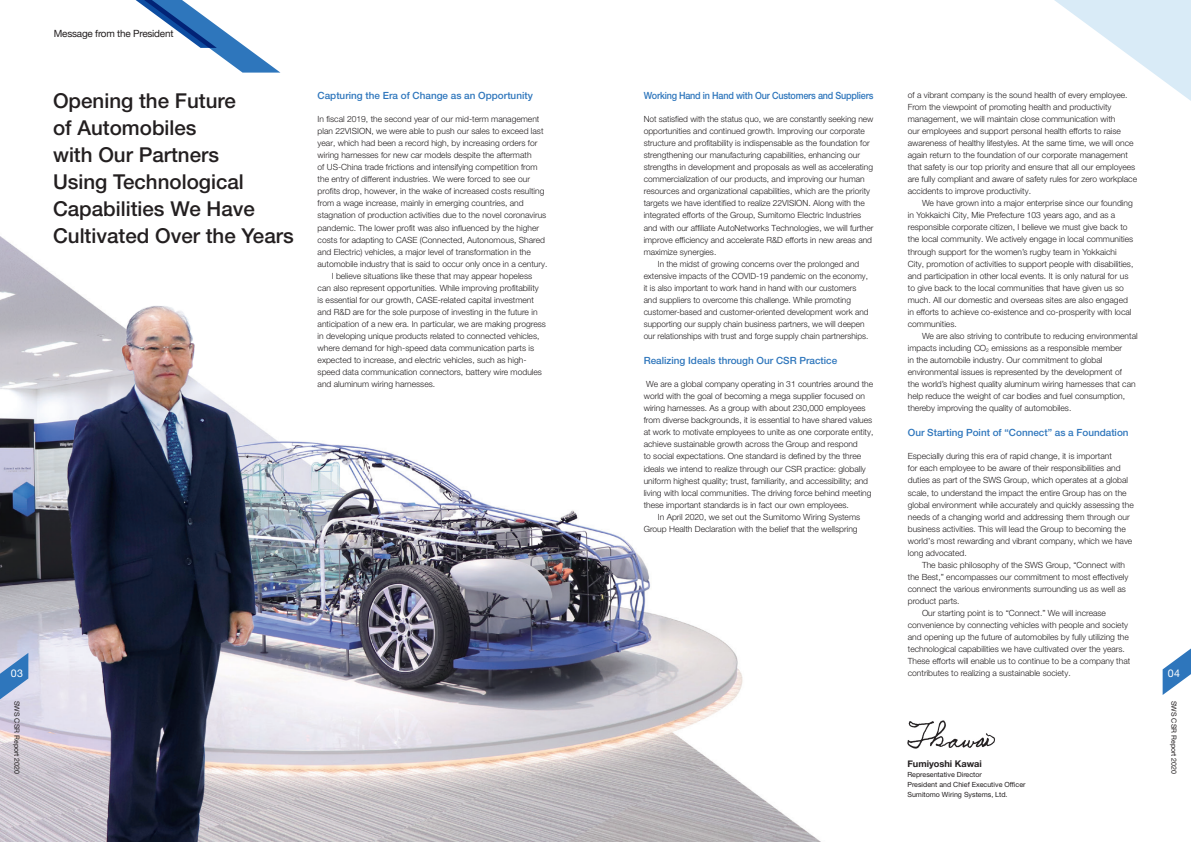
<style>
.page{position:relative;width:1191px;height:842px;background:#fff}
.page>*{position:absolute;margin:0;border:0;box-sizing:border-box;transform-origin:0 0}
.t1{font:500 20.6px/26.9px "Helvetica Neue LT Pro";color:#231f20}
.t2{font:10.6px "Helvetica Neue LT Pro";color:#fff}
.t3{font:500 9.9px "Helvetica Neue LT Pro";color:#2e76bc}
.t4{font:500 9.9px "Helvetica Neue LT Pro";letter-spacing:-.02em;color:#2e76bc;scale:.91 1}
.t5{font:9.9px "Helvetica Neue";letter-spacing:-.02em;color:#231f20}
.t6{font:700 9.2px "Helvetica Neue";color:#231f20}
.英語_本文_2020{font:300 8.5px/12px "Helvetica Neue LT Pro";color:#231f20}
.英語_本文_2020_下げなし{font:300 8.5px/12px "Helvetica Neue LT Pro";color:#231f20}
.t7{font:7.1px "Helvetica Neue LT Pro";color:#231f20}
</style>
<div class="page">
<img style="left:0;top:72px;width:918px;height:770px">
<svg style="left:1054px;top:0;width:137px;height:101px"></svg>
<img style="left:44px;top:294px;width:232px;height:548px">
<svg style="left:24px;top:0;width:256px;height:73px"></svg>
<img style="left:904px;top:715px;width:91px;height:33px">
<svg style="left:0;top:653px;width:28px;height:53px"></svg>
<svg style="left:1162px;top:648px;width:29px;height:47px"></svg>
<p class="t5" style="left:54px;top:26px;width:121px">Message from the President</p>
<p class="英語_本文_2020" style="left:907px;top:89px;width:231px">of a vibrant company is the sound health of every employee.<br>From the viewpoint of promoting health and productivity management, we will maintain close communication with<br>our employees and support personal health efforts to raise awareness of healthy lifestyles. At the same time, we will once again return to the foundation of our corporate management that safety is our top priority and ensure that all our employees are fully compliant and aware of safety rules for zero workplace accidents to improve productivity.</p>
<p class="英語_本文_2020" style="left:907px;top:197px;width:227px;text-indent:14px">We have grown into a major enterprise since our founding in Yokkaichi City, Mie Prefecture 103 years ago, and as a responsible corporate citizen, I believe we must give back to the local community. We actively engage in local communities through support for the women’s rugby team in Yokkaichi City, promotion of activities to support people with disabilities, and participation in other local events. It is only natural for us to give back to the local communities that have given us so much. All our domestic and overseas sites are also engaged in efforts to achieve co-existence and co-prosperity with local communities.</p>
<p class="英語_本文_2020" style="left:907px;top:330px;width:231px;text-indent:14px">We are also striving to contribute to reducing environmental impacts including CO<sub>2</sub> emissions as a responsible member<br>in the automobile industry. Our commitment to global environmental issues is represented by the development of<br>the world’s highest quality aluminum wiring harnesses that can help reduce the weight of car bodies and fuel consumption, thereby improving the quality of automobiles.</p>
<p class="t3" style="left:907px;top:427px;width:222px">Our Starting Point of “Connect” as a Foundation</p>
<p class="英語_本文_2020_下げなし" style="left:907px;top:450px;width:227px">Especially during this era of rapid change, it is important<br>for each employee to be aware of their responsibilities and duties as part of the SWS Group, which operates at a global scale, to understand the impact the entire Group has on the global environment while accurately and quickly assessing the needs of a changing world and addressing them through our business activities. This will lead the Group to becoming the world’s most rewarding and vibrant company, which we have long advocated.</p>
<p class="英語_本文_2020" style="left:907px;top:559px;width:222px;text-indent:14px">The basic philosophy of the SWS Group, “Connect with the Best,” encompasses our commitment to most effectively connect the various environments surrounding us as well as product parts.</p>
<p class="英語_本文_2020" style="left:907px;top:607px;width:224px;text-indent:14px">Our starting point is to “Connect.” We will increase convenience by connecting vehicles with people and society and opening up the future of automobiles by fully utilizing the technological capabilities we have cultivated over the years.<br>These efforts will enable us to continue to be a company that contributes to realizing a sustainable society.</p>
<p class="t1" style="left:53px;top:87px;width:242px">Opening the Future<br>of Automobiles<br>with Our Partners<br>Using Technological<br>Capabilities We Have<br>Cultivated Over the Years</p>
<p class="t3" style="left:317px;top:90px;width:217px">Capturing the Era of Change as an Opportunity</p>
<p class="t4" style="left:643px;top:90px;width:254px">Working Hand in Hand with Our Customers and Suppliers</p>
<p class="英語_本文_2020_下げなし" style="left:643px;top:113px;width:231px">Not satisfied with the status quo, we are constantly seeking new opportunities and continued growth. Improving our corporate structure and profitability is indispensable as the foundation for strengthening our manufacturing capabilities, enhancing our strengths in development and proposals as well as accelerating commercialization of our products, and improving our human resources and organizational capabilities, which are the priority targets we have identified to realize 22VISION. Along with the integrated efforts of the Group, Sumitomo Electric Industries and with our affiliate AutoNetworks Technologies, we will further improve efficiency and accelerate R&amp;D efforts in new areas and maximize synergies.</p>
<p class="英語_本文_2020" style="left:643px;top:257px;width:226px;text-indent:14px">In the midst of growing concerns over the prolonged and extensive impacts of the COVID-19 pandemic on the economy, it is also important to work hand in hand with our customers and suppliers to overcome this challenge. While promoting customer-based and customer-oriented development work and supporting our supply chain business partners, we will deepen our relationships with trust and forge supply chain partnerships.</p>
<p class="t3" style="left:643px;top:355px;width:195px">Realizing Ideals through Our CSR Practice</p>
<p class="英語_本文_2020_下げなし" style="left:643px;top:378px;width:231px">We are a global company operating in 31 countries around the world with the goal of becoming a mega supplier focused on wiring harnesses. As a group with about 230,000 employees from diverse backgrounds, it is essential to have shared values at work to motivate employees to unite as one corporate entity, achieve sustainable growth across the Group and respond<br>to social expectations. One standard is defined by the three ideals we intend to realize through our CSR practice: globally uniform highest quality; trust, familiarity, and accessibility; and living with local communities. The driving force behind meeting these important standards is in fact our own employees.</p>
<p class="英語_本文_2020" style="left:643px;top:510px;width:218px;text-align:right">In April 2020, we set out the Sumitomo Wiring Systems<br>Group Health Declaration with the belief that the wellspring</p>
<p class="英語_本文_2020_下げなし" style="left:317px;top:113px;width:231px">In fiscal 2019, the second year of our mid-term management plan 22VISION, we were able to push our sales to exceed last year, which had been a record high, by increasing orders for wiring harnesses for new car models despite the aftermath<br>of US-China trade frictions and intensifying competition from the entry of different industries. We were forced to see our profits drop, however, in the wake of increased costs resulting from a wage increase, mainly in emerging countries, and stagnation of production activities due to the novel coronavirus pandemic. The lower profit was also influenced by the higher costs for adapting to CASE (Connected, Autonomous, Shared and Electric) vehicles, a major level of transformation in the automobile industry that is said to occur only once in a century.</p>
<p class="英語_本文_2020" style="left:317px;top:270px;width:230px;text-indent:14px">I believe situations like these that may appear hopeless can also represent opportunities. While improving profitability is essential for our growth, CASE-related capital investment and R&amp;D are for the sole purpose of investing in the future in anticipation of a new era. In particular, we are making progress in developing unique products related to connected vehicles, where demand for high-speed data communication parts is expected to increase, and electric vehicles, such as high&shy;speed data communication connectors, battery wire modules and aluminum wiring harnesses.</p>
<p class="t2" style="left:11px;top:667px;width:14px">03</p>
<p class="t2" style="left:1168px;top:667px;width:14px">04</p>
<p class="t7" style="left:1178px;top:701px;width:75px;rotate:90deg">SWS CSR Report 2020</p>
<p class="t7" style="left:21px;top:701px;width:75px;rotate:90deg">SWS CSR Report 2020</p>
<p class="t6" style="left:907px;top:756px;width:76px">Fumiyoshi Kawai</p>
<p class="t7" style="left:907px;top:770px;width:76px">Representative Director</p>
<p class="t7" style="left:907px;top:780px;width:120px">President and Chief Executive Officer</p>
<p class="t7" style="left:907px;top:790px;width:102px">Sumitomo Wiring Systems, Ltd.</p>
</div>
